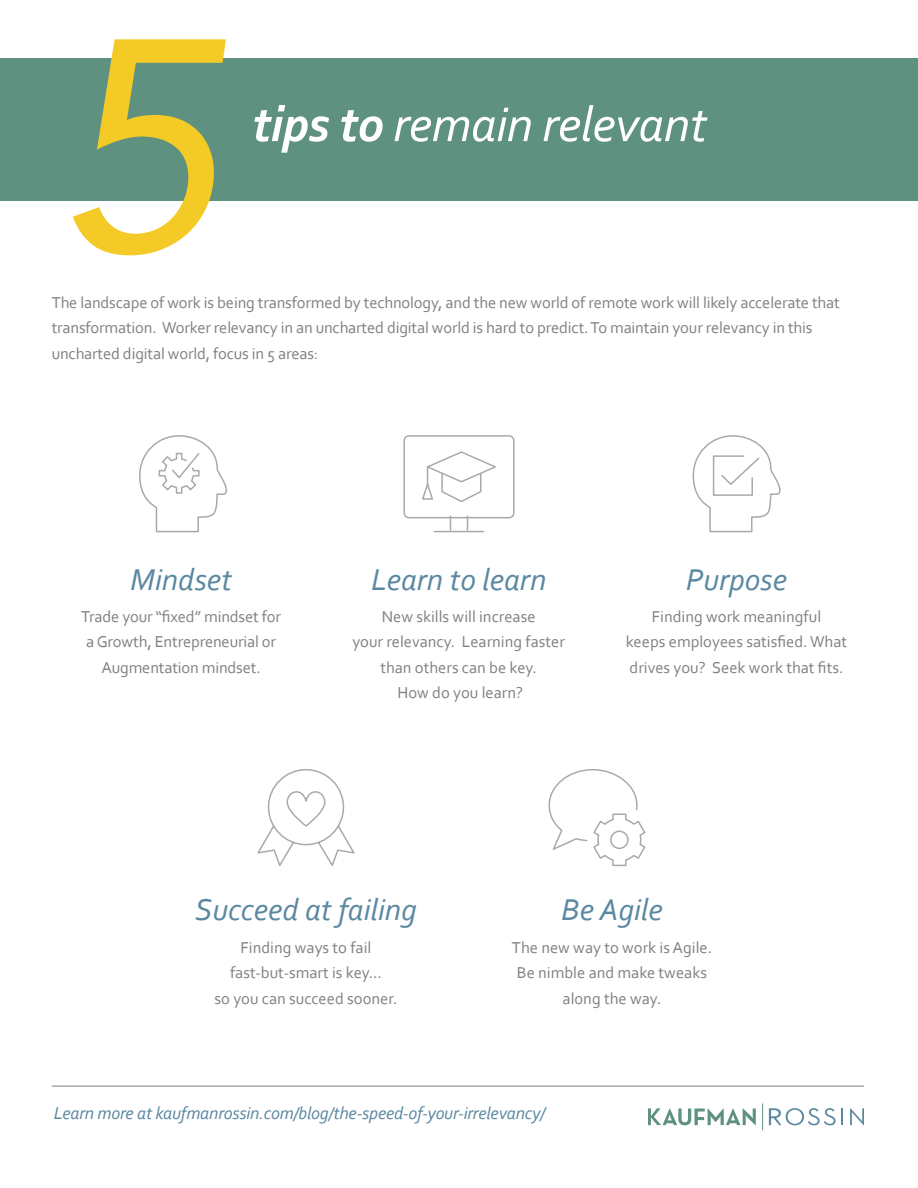
<style>
.page{position:relative;width:918px;height:1188px;background:#fff}
.page>*{position:absolute;margin:0;border:0;box-sizing:border-box;transform-origin:0 0}
.t1{font:italic 300px "Avenir";color:#f4ca26}
.t2{font:italic 51px "Corbel";letter-spacing:-.01em;color:#fff}
.t3{font:italic 31.5px "Corbel";color:#5b88a1}
.t4{font:italic 18px "Corbel";letter-spacing:-.01em;color:#5b88a1}
.t5{font:16.5px/25.5px "Corbel";letter-spacing:-.01em;color:#807f84;text-align:center}
.s1{font-weight:700}
</style>
<div class="page">
<div style="left:0;top:59px;width:918px;height:142px;background:#5f9180"></div>
<svg style="left:648px;top:1108px;width:108px;height:17px"></svg>
<svg style="left:769px;top:1108px;width:74px;height:17px"></svg>
<svg style="left:850px;top:1108px;width:14px;height:17px"></svg>
<svg style="left:762px;top:1103px;width:1px;height:27px"></svg>
<hr style="left:52px;top:1085px;width:812px;height:2px;background:#a7aaac">
<svg style="left:139px;top:435px;width:88px;height:98px"></svg>
<div style="left:403px;top:435px;width:112px;height:83px;border:2px solid #a7aaac;border-radius:5px"></div>
<hr style="left:434px;top:531px;width:50px;height:1px;background:#a7aaac">
<svg style="left:450px;top:516px;width:1px;height:14px"></svg>
<svg style="left:467px;top:516px;width:1px;height:14px"></svg>
<svg style="left:422px;top:451px;width:74px;height:52px"></svg>
<svg style="left:692px;top:435px;width:89px;height:98px"></svg>
<svg style="left:257px;top:769px;width:98px;height:97px"></svg>
<svg style="left:548px;top:769px;width:98px;height:98px"></svg>
<p class="t1" style="left:54px;top:-36px;width:168px">5</p>
<p class="t2" style="left:252px;top:93px;width:456px"><span class="s1">tips to</span> remain relevant</p>
<p class="t5" style="left:52px;top:289px;width:790px;text-align:left">The landscape of work is being transformed by technology, and the new world of remote work will likely accelerate that transformation. Worker relevancy in an uncharted digital world is hard to predict. To maintain your relevancy in this uncharted digital world, focus in 5 areas:</p>
<p class="t3" style="left:130px;top:560px;width:103px">Mindset</p>
<p class="t5" style="left:81px;top:603px;width:201px">Trade your “fixed” mindset for a Growth, Entrepreneurial or<br>Augmentation mindset.</p>
<p class="t3" style="left:371px;top:560px;width:177px">Learn to learn</p>
<p class="t5" style="left:352px;top:603px;width:214px">New skills will increase<br>your relevancy. Learning faster than others can be key.<br>How do you learn?</p>
<p class="t3" style="left:686px;top:560px;width:103px">Purpose</p>
<p class="t5" style="left:626px;top:603px;width:223px">Finding work meaningful<br>keeps employees satisfied. What drives you? Seek work that fits.</p>
<p class="t3" style="left:195px;top:890px;width:223px">Succeed at failing</p>
<p class="t5" style="left:215px;top:934px;width:184px">Finding ways to fail fast-but-smart is key…<br>so you can succeed sooner.</p>
<p class="t3" style="left:561px;top:890px;width:103px">Be Agile</p>
<p class="t5" style="left:512px;top:934px;width:202px">The new way to work is Agile.<br>Be nimble and make tweaks along the way.</p>
<p class="t4" style="left:54px;top:1102px;width:493px">Learn more at kaufmanrossin.com/blog/the-speed-of-your-irrelevancy/</p>
</div>
